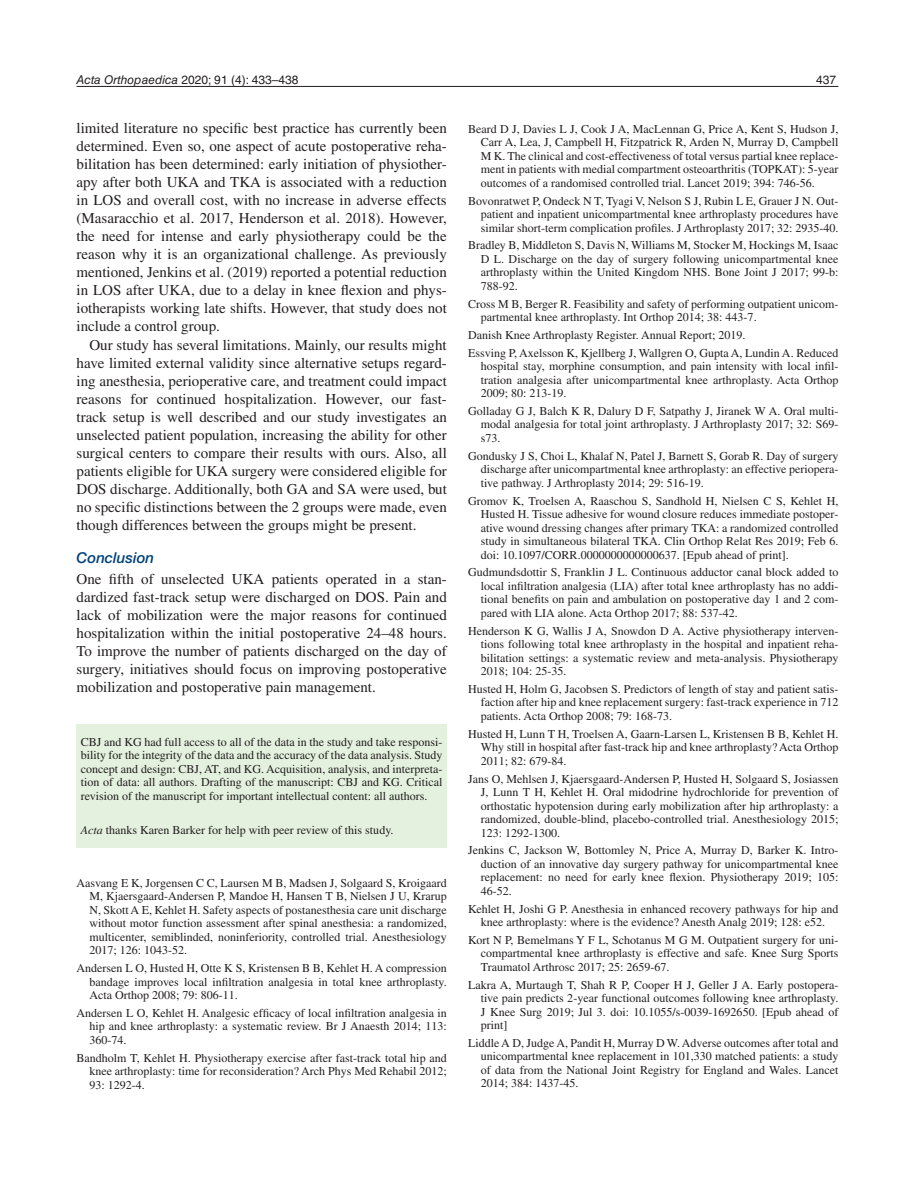
<style>
.page{position:relative;width:915px;height:1191px;background:#fff}
.page>*{position:absolute;margin:0;border:0;box-sizing:border-box;transform-origin:0 0}
.t1{font:15px/18px "Times";color:#231f20;text-align:justify}
.t2{font:italic 500 15px "Helvetica Neue LTW1 G";color:#004279}
.t3{font:12px/13.5px "Times";color:#231f20;text-align:justify}
.t4{font:12px "Helvetica LT Std";color:#231f20}
.s1{font-style:italic}
</style>
<div class="page">
<hr style="left:77px;top:86px;width:761px;height:1px;background:#231f20">
<div style="left:77px;top:724px;width:369px;height:123px;background:#e4f1de"></div>
<p class="t4" style="left:77px;top:72px;width:223px"><span class="s1">Acta Orthopaedica</span> 2020; 91 (4): 433–438</p>
<p class="t4" style="left:816px;top:72px;width:22px">437</p>
<p class="t1" style="left:77px;top:119px;width:371px">limited literature no specific best practice has currently been determined. Even so, one aspect of acute postoperative reha&shy;bilitation has been determined: early initiation of physiother&shy;apy after both UKA and TKA is associated with a reduction in LOS and overall cost, with no increase in adverse effects (Masaracchio et al. 2017, Henderson et al. 2018). However, the need for intense and early physiotherapy could be the reason why it is an organizational challenge. As previously mentioned, Jenkins et al. (2019) reported a potential reduction in LOS after UKA, due to a delay in knee flexion and phys&shy;iotherapists working late shifts. However, that study does not include a control group.</p>
<p class="t1" style="left:77px;top:335px;width:371px;text-indent:13px">Our study has several limitations. Mainly, our results might have limited external validity since alternative setups regard&shy;ing anesthesia, perioperative care, and treatment could impact reasons for continued hospitalization. However, our fast&shy;track setup is well described and our study investigates an unselected patient population, increasing the ability for other surgical centers to compare their results with ours. Also, all patients eligible for UKA surgery were considered eligible for DOS discharge. Additionally, both GA and SA were used, but no specific distinctions between the 2 groups were made, even though differences between the groups might be present.</p>
<p class="t2" style="left:77px;top:548px;width:79px">Conclusion</p>
<p class="t1" style="left:77px;top:569px;width:371px">One fifth of unselected UKA patients operated in a stan&shy;dardized fast-track setup were discharged on DOS. Pain and lack of mobilization were the major reasons for continued hospitalization within the initial postoperative 24–48 hours.<br>To improve the number of patients discharged on the day of surgery, initiatives should focus on improving postoperative mobilization and postoperative pain management.</p>
<p class="t3" style="left:480px;top:122px;width:359px;text-indent:-13px">Beard D J, Davies L J, Cook J A, MacLennan G, Price A, Kent S, Hudson J, Carr A, Lea, J, Campbell H, Fitzpatrick R, Arden N, Murray D, Campbell M K. The clinical and cost-effectiveness of total versus partial knee replace&shy;ment in patients with medial compartment osteoarthritis (TOPKAT): 5-year outcomes of a randomised controlled trial. Lancet 2019; 394: 746-56.</p>
<p class="t3" style="left:480px;top:194px;width:359px;text-indent:-13px">Bovonratwet P, Ondeck N T, Tyagi V, Nelson S J, Rubin L E, Grauer J N. Out&shy;patient and inpatient unicompartmental knee arthroplasty procedures have similar short-term complication profiles. J Arthroplasty 2017; 32: 2935-40.</p>
<p class="t3" style="left:480px;top:238px;width:359px;text-indent:-13px">Bradley B, Middleton S, Davis N, Williams M, Stocker M, Hockings M, Isaac D L. Discharge on the day of surgery following unicompartmental knee arthroplasty within the United Kingdom NHS. Bone Joint J 2017; 99-b:<br>788-92.</p>
<p class="t3" style="left:480px;top:297px;width:359px;text-indent:-13px">Cross M B, Berger R. Feasibility and safety of performing outpatient unicom&shy;partmental knee arthroplasty. Int Orthop 2014; 38: 443-7.</p>
<p class="t3" style="left:468px;top:326px;width:371px;line-height:17.7px">Danish Knee Arthroplasty Register. Annual Report; 2019.<br>Essving P, Axelsson K, Kjellberg J, Wallgren O, Gupta A, Lundin A. Reduced</p>
<p class="t3" style="left:480px;top:359px;width:359px">hospital stay, morphine consumption, and pain intensity with local infil&shy;tration analgesia after unicompartmental knee arthroplasty. Acta Orthop 2009; 80: 213-19.</p>
<p class="t3" style="left:480px;top:404px;width:359px;text-indent:-13px">Golladay G J, Balch K R, Dalury D F, Satpathy J, Jiranek W A. Oral multi&shy;modal analgesia for total joint arthroplasty. J Arthroplasty 2017; 32: S69- s73.</p>
<p class="t3" style="left:480px;top:449px;width:359px;text-indent:-13px">Gondusky J S, Choi L, Khalaf N, Patel J, Barnett S, Gorab R. Day of surgery discharge after unicompartmental knee arthroplasty: an effective periopera&shy;tive pathway. J Arthroplasty 2014; 29: 516-19.</p>
<p class="t3" style="left:480px;top:494px;width:359px;text-indent:-13px">Gromov K, Troelsen A, Raaschou S, Sandhold H, Nielsen C S, Kehlet H, Husted H. Tissue adhesive for wound closure reduces immediate postoper&shy;ative wound dressing changes after primary TKA: a randomized controlled study in simultaneous bilateral TKA. Clin Orthop Relat Res 2019; Feb 6. doi: 10.1097/CORR.0000000000000637. [Epub ahead of print].</p>
<p class="t3" style="left:480px;top:565px;width:359px;text-indent:-13px">Gudmundsdottir S, Franklin J L. Continuous adductor canal block added to local infiltration analgesia (LIA) after total knee arthroplasty has no addi&shy;tional benefits on pain and ambulation on postoperative day 1 and 2 com&shy;pared with LIA alone. Acta Orthop 2017; 88: 537-42.</p>
<p class="t3" style="left:480px;top:624px;width:359px;text-indent:-13px">Henderson K G, Wallis J A, Snowdon D A. Active physiotherapy interven&shy;tions following total knee arthroplasty in the hospital and inpatient reha&shy;bilitation settings: a systematic review and meta-analysis. Physiotherapy 2018; 104: 25-35.</p>
<p class="t3" style="left:480px;top:682px;width:359px;text-indent:-13px">Husted H, Holm G, Jacobsen S. Predictors of length of stay and patient satis&shy;faction after hip and knee replacement surgery: fast-track experience in 712 patients. Acta Orthop 2008; 79: 168-73.</p>
<p class="t3" style="left:480px;top:727px;width:359px;text-indent:-13px">Husted H, Lunn T H, Troelsen A, Gaarn-Larsen L, Kristensen B B, Kehlet H.<br>Why still in hospital after fast-track hip and knee arthroplasty? Acta Orthop 2011; 82: 679-84.</p>
<p class="t3" style="left:480px;top:771px;width:359px;text-indent:-13px">Jans O, Mehlsen J, Kjaersgaard-Andersen P, Husted H, Solgaard S, Josiassen J, Lunn T H, Kehlet H. Oral midodrine hydrochloride for prevention of orthostatic hypotension during early mobilization after hip arthroplasty: a randomized, double-blind, placebo-controlled trial. Anesthesiology 2015; 123: 1292-1300.</p>
<p class="t3" style="left:480px;top:843px;width:359px;text-indent:-13px">Jenkins C, Jackson W, Bottomley N, Price A, Murray D, Barker K. Intro&shy;duction of an innovative day surgery pathway for unicompartmental knee replacement: no need for early knee flexion. Physiotherapy 2019; 105:<br>46-52.</p>
<p class="t3" style="left:468px;top:901px;width:371px;text-align:center">Kehlet H, Joshi G P. Anesthesia in enhanced recovery pathways for hip and knee arthroplasty: where is the evidence? Anesth Analg 2019; 128: e52.</p>
<p class="t3" style="left:480px;top:933px;width:359px;text-indent:-13px">Kort N P, Bemelmans Y F L, Schotanus M G M. Outpatient surgery for uni&shy;compartmental knee arthroplasty is effective and safe. Knee Surg Sports Traumatol Arthrosc 2017; 25: 2659-67.</p>
<p class="t3" style="left:480px;top:977px;width:359px;text-indent:-13px">Lakra A, Murtaugh T, Shah R P, Cooper H J, Geller J A. Early postopera&shy;tive pain predicts 2-year functional outcomes following knee arthroplasty.<br>J Knee Surg 2019; Jul 3. doi: 10.1055/s-0039-1692650. [Epub ahead of print]</p>
<p class="t3" style="left:480px;top:1036px;width:359px;text-indent:-13px">Liddle A D, Judge A, Pandit H, Murray D W. Adverse outcomes after total and unicompartmental knee replacement in 101,330 matched patients: a study of data from the National Joint Registry for England and Wales. Lancet 2014; 384: 1437-45.</p>
<p class="t3" style="left:81px;top:735px;width:363px">CBJ and KG had full access to all of the data in the study and take responsi&shy;bility for the integrity of the data and the accuracy of the data analysis. Study concept and design: CBJ, AT, and KG. Acquisition, analysis, and interpreta&shy;tion of data: all authors. Drafting of the manuscript: CBJ and KG. Critical revision of the manuscript for important intellectual content: all authors.</p>
<p class="t3" style="left:81px;top:823px;width:314px"><span class="s1">Acta</span> thanks Karen Barker for help with peer review of this study.</p>
<p class="t3" style="left:89px;top:876px;width:359px;text-indent:-13px">Aasvang E K, Jorgensen C C, Laursen M B, Madsen J, Solgaard S, Kroigaard M, Kjaersgaard-Andersen P, Mandoe H, Hansen T B, Nielsen J U, Krarup N, Skott A E, Kehlet H. Safety aspects of postanesthesia care unit discharge without motor function assessment after spinal anesthesia: a randomized, multicenter, semiblinded, noninferiority, controlled trial. Anesthesiology 2017; 126: 1043-52.</p>
<p class="t3" style="left:89px;top:961px;width:359px;text-indent:-13px">Andersen L O, Husted H, Otte K S, Kristensen B B, Kehlet H. A compression bandage improves local infiltration analgesia in total knee arthroplasty.<br>Acta Orthop 2008; 79: 806-11.</p>
<p class="t3" style="left:89px;top:1006px;width:359px;text-indent:-13px">Andersen L O, Kehlet H. Analgesic efficacy of local infiltration analgesia in hip and knee arthroplasty: a systematic review. Br J Anaesth 2014; 113:<br>360-74.</p>
<p class="t3" style="left:89px;top:1050px;width:359px;text-indent:-13px">Bandholm T, Kehlet H. Physiotherapy exercise after fast-track total hip and knee arthroplasty: time for reconsideration? Arch Phys Med Rehabil 2012; 93: 1292-4.</p>
</div>
